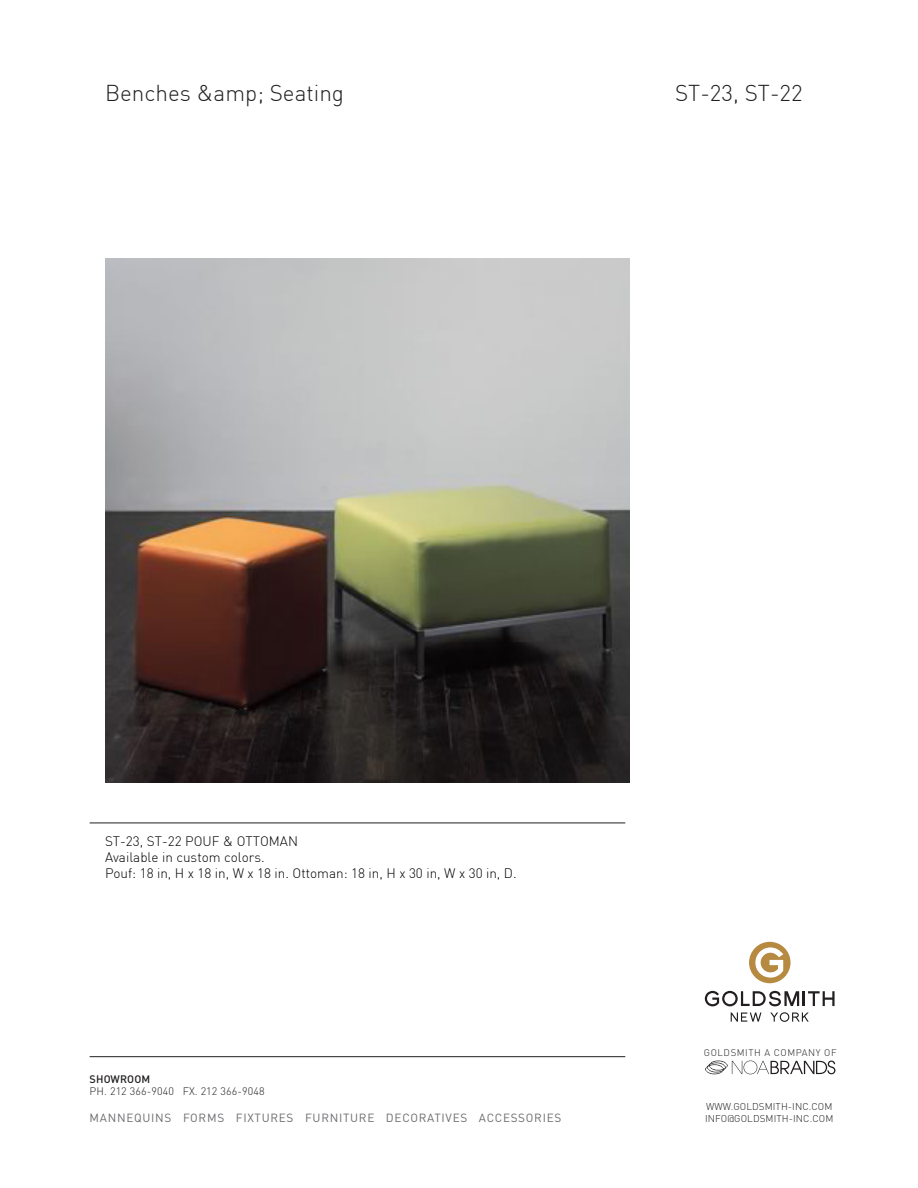
<style>
.page{position:relative;width:918px;height:1188px;background:#fff}
.page>*{position:absolute;margin:0;border:0;box-sizing:border-box;transform-origin:0 0}
.t1{font:300 22.5px "DIN Pro";color:#231f20}
.t2{font:300 13.5px/16.2px "DIN Pro";color:#000}
.t3{font:11.7px "DIN";letter-spacing:.06em;color:#6c6d70}
.t4{font:300 10.8px "DIN";letter-spacing:.01em;color:#231f20}
.t5{font:500 10.8px "DIN";letter-spacing:.01em;color:#231f20}
.t6{font:300 9.75px "DIN";letter-spacing:.01em;color:#231f20}
.t7{font:300 9.6px "DIN";letter-spacing:.06em;color:#231f20}
</style>
<div class="page">
<hr style="left:90px;top:823px;width:535px;height:1px;background:#231f20">
<hr style="left:90px;top:1056px;width:535px;height:1px;background:#231f20">
<div style="left:749px;top:942px;width:42px;height:41px;background:#b68b41;border-radius:50%"></div>
<svg style="left:705px;top:991px;width:130px;height:15px"></svg>
<svg style="left:731px;top:1013px;width:30px;height:9px"></svg>
<svg style="left:770px;top:1012px;width:39px;height:10px"></svg>
<svg style="left:755px;top:947px;width:28px;height:31px"></svg>
<svg style="left:705px;top:1061px;width:130px;height:13px"></svg>
<img style="left:105px;top:258px;width:525px;height:525px">
<h1 class="t1" style="left:105px;top:83px;width:241px">Benches &amp;amp; Seating</h1>
<h1 class="t1" style="left:675px;top:83px;width:129px">ST-23, ST-22</h1>
<p class="t2" style="left:105px;top:834px;width:413px">ST-23, ST-22 POUF &amp; OTTOMAN<br>Available in custom colors.<br>Pouf: 18 in, H x 18 in, W x 18 in. Ottoman: 18 in, H x 30 in, W x 30 in, D.</p>
<p class="t5" style="left:90px;top:1072px;width:62px">SHOWROOM</p>
<p class="t4" style="left:90px;top:1085px;width:177px">PH. 212 366-9040 FX. 212 366-9048</p>
<p class="t3" style="left:90px;top:1110px;width:473px">MANNEQUINS FORMS FIXTURES FURNITURE DECORATIVES ACCESSORIES</p>
<p class="t7" style="left:704px;top:1047px;width:134px">GOLDSMITH A COMPANY OF</p>
<p class="t6" style="left:706px;top:1100px;width:128px">WWW.GOLDSMITH-INC.COM</p>
<p class="t6" style="left:705px;top:1112px;width:130px">INFO@GOLDSMITH-INC.COM</p>
</div>
